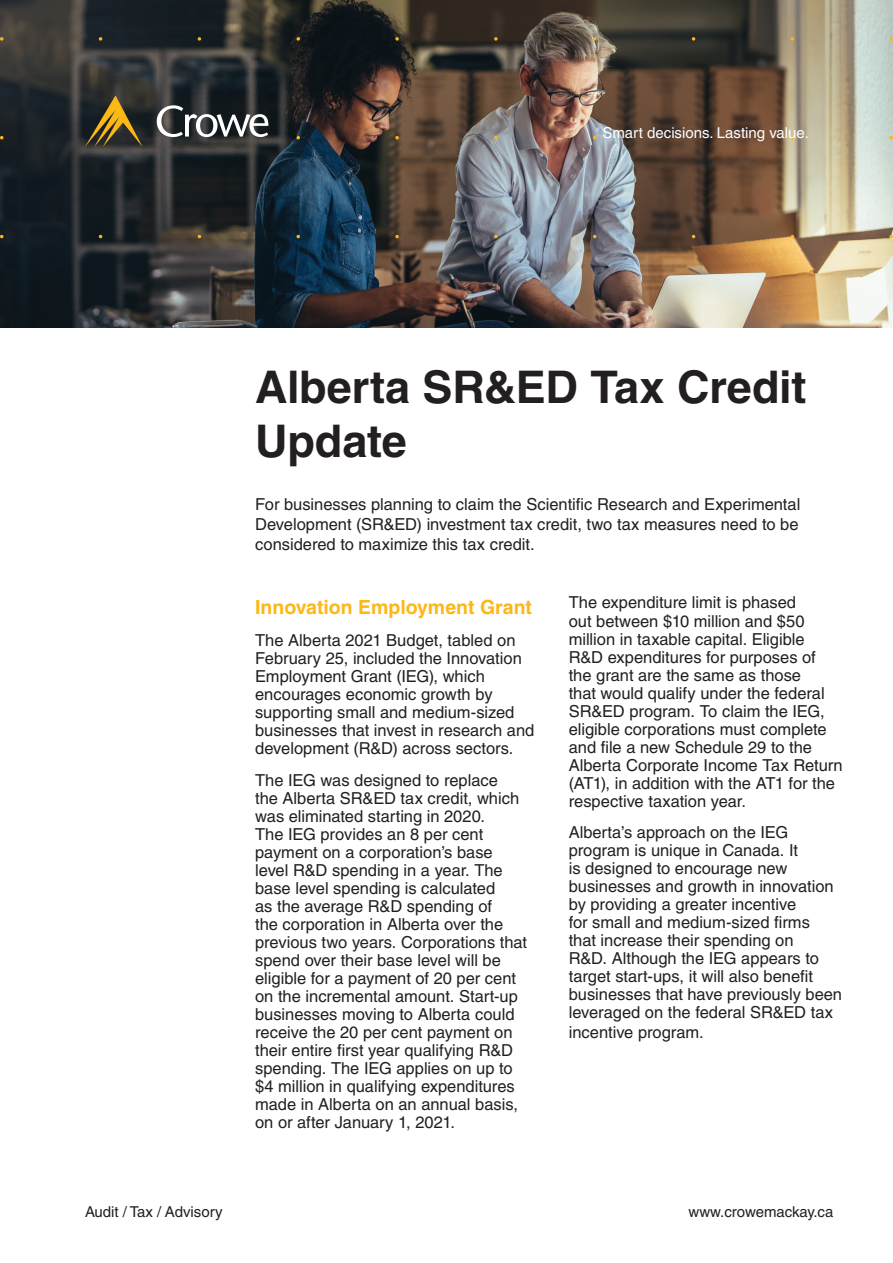
<style>
.page{position:relative;width:893px;height:1263px;background:#fff}
.page>*{position:absolute;margin:0;border:0;box-sizing:border-box;transform-origin:0 0}
.t1{font:700 45px/54px "Helvetica LT Pro";letter-spacing:-.005em;color:#231f20}
.t2{font:700 19.5px "Helvetica LT Pro";color:#fcb814}
.t3{font:16.5px/18px "Helvetica LT Pro";color:#231f20}
.t4{font:15px "Helvetica LT Pro";color:#231f20}
.t5{font:15px "Helvetica LT Pro";color:#fff}
</style>
<div class="page">
<img style="left:0;top:0;width:893px;height:327px">
<svg style="left:0;top:37px;width:3px;height:4px"></svg>
<svg style="left:99px;top:37px;width:3px;height:4px"></svg>
<svg style="left:198px;top:37px;width:3px;height:4px"></svg>
<svg style="left:296px;top:37px;width:4px;height:4px"></svg>
<svg style="left:395px;top:37px;width:4px;height:4px"></svg>
<svg style="left:494px;top:37px;width:4px;height:4px"></svg>
<svg style="left:593px;top:37px;width:3px;height:4px"></svg>
<svg style="left:692px;top:37px;width:3px;height:4px"></svg>
<svg style="left:791px;top:37px;width:3px;height:4px"></svg>
<svg style="left:889px;top:37px;width:4px;height:4px"></svg>
<svg style="left:296px;top:136px;width:4px;height:3px"></svg>
<svg style="left:395px;top:136px;width:4px;height:3px"></svg>
<svg style="left:494px;top:136px;width:4px;height:3px"></svg>
<svg style="left:889px;top:136px;width:4px;height:3px"></svg>
<svg style="left:296px;top:235px;width:4px;height:3px"></svg>
<svg style="left:395px;top:235px;width:4px;height:3px"></svg>
<svg style="left:494px;top:235px;width:4px;height:3px"></svg>
<svg style="left:889px;top:235px;width:4px;height:3px"></svg>
<svg style="left:157px;top:105px;width:112px;height:34px"></svg>
<svg style="left:85px;top:96px;width:57px;height:51px;background:#574a24"></svg>
<p class="t5" style="left:602px;top:124px;width:208px">Smart decisions. Lasting value.</p>
<p class="t4" style="left:85px;top:1203px;width:139px">Audit / Tax / Advisory</p>
<h1 class="t1" style="left:255px;top:360px;width:553px">Alberta SR&amp;ED Tax Credit<br>Update</h1>
<p class="t3" style="left:255px;top:495px;width:547px;line-height:19.8px;text-align:justify">For businesses planning to claim the Scientific Research and Experimental Development (SR&amp;ED) investment tax credit, two tax measures need to be considered to maximize this tax credit.</p>
<p class="t2" style="left:255px;top:595px;width:278px">Innovation Employment Grant</p>
<p class="t3" style="left:255px;top:631px;width:281px">The Alberta 2021 Budget, tabled on February 25, included the Innovation Employment Grant (IEG), which encourages economic growth by supporting small and medium-sized businesses that invest in research and development (R&amp;D) across sectors.</p>
<p class="t3" style="left:255px;top:771px;width:273px">The IEG was designed to replace<br>the Alberta SR&amp;ED tax credit, which was eliminated starting in 2020.<br>The IEG provides an 8 per cent payment on a corporation’s base level R&amp;D spending in a year. The base level spending is calculated<br>as the average R&amp;D spending of<br>the corporation in Alberta over the previous two years. Corporations that spend over their base level will be eligible for a payment of 20 per cent on the incremental amount. Start-up businesses moving to Alberta could receive the 20 per cent payment on their entire first year qualifying R&amp;D spending. The IEG applies on up to $4 million in qualifying expenditures made in Alberta on an annual basis, on or after January 1, 2021.</p>
<p class="t3" style="left:569px;top:594px;width:275px">The expenditure limit is phased<br>out between $10 million and $50 million in taxable capital. Eligible R&amp;D expenditures for purposes of the grant are the same as those<br>that would qualify under the federal SR&amp;ED program. To claim the IEG, eligible corporations must complete and file a new Schedule 29 to the Alberta Corporate Income Tax Return (AT1), in addition with the AT1 for the respective taxation year.</p>
<p class="t3" style="left:569px;top:823px;width:275px">Alberta’s approach on the IEG program is unique in Canada. It<br>is designed to encourage new businesses and growth in innovation by providing a greater incentive<br>for small and medium-sized firms<br>that increase their spending on<br>R&amp;D. Although the IEG appears to target start-ups, it will also benefit businesses that have previously been leveraged on the federal SR&amp;ED tax</p>
<p class="t3" style="left:569px;top:1023px;width:136px">incentive program.</p>
<p class="t4" style="left:689px;top:1203px;width:146px">www.crowemackay.ca</p>
</div>
